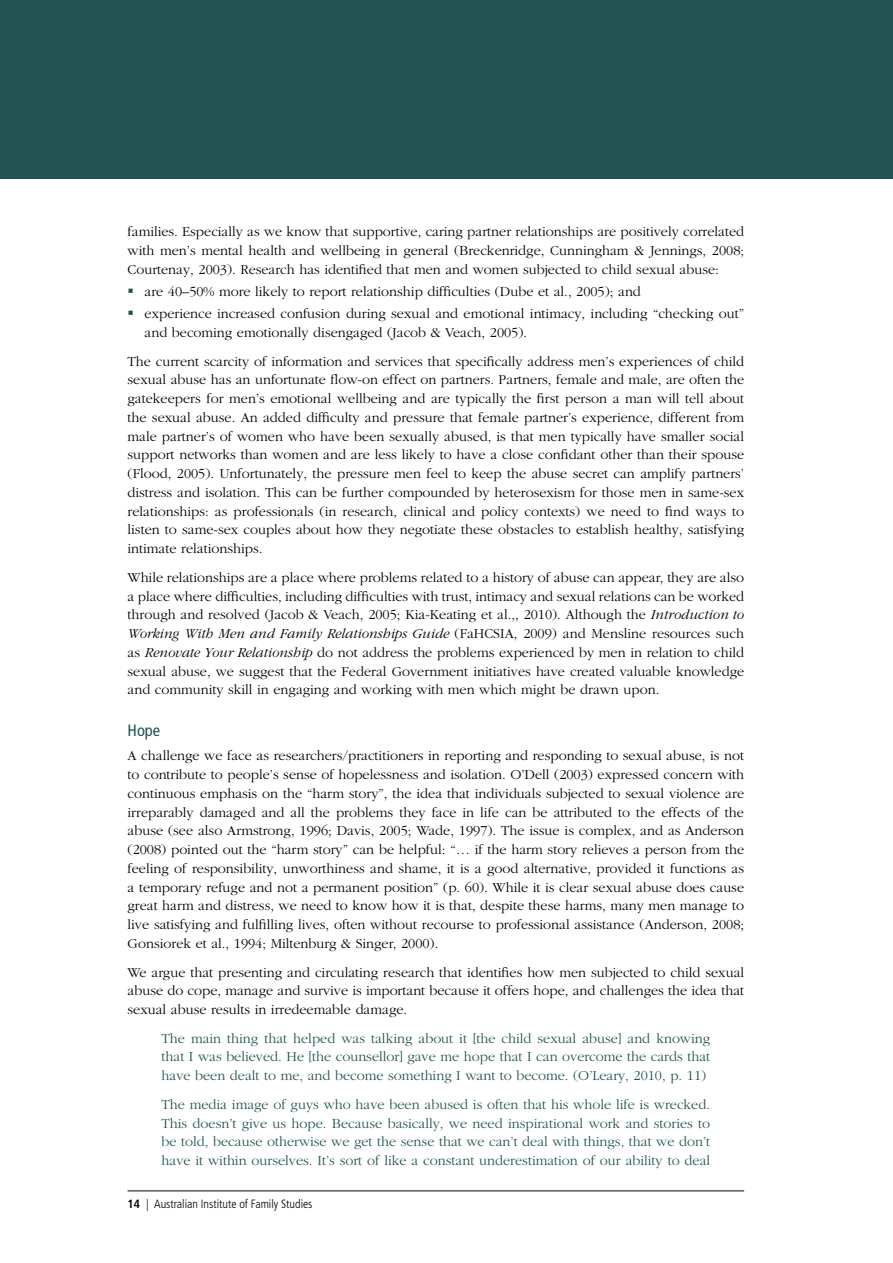
<style>
.page{position:relative;width:893px;height:1263px;background:#fff}
.page>*{position:absolute;margin:0;border:0;box-sizing:border-box;transform-origin:0 0}
.Heading_3{font:condensed 16.5px "Frutiger LT";color:#205352}
.Body_text{font:300 14.25px/18.8px "Garamond";color:#000;text-align:justify}
.t1{font:300 14.25px/18.8px "Garamond";color:#205352;text-align:justify}
.t2{font:300 condensed 12px "Frutiger LT";color:#000}
.s1{color:#205352}
.s2{font-style:italic}
.s3{font-weight:700}
</style>
<div class="page">
<hr style="left:128px;top:1190px;width:616px;height:1px;background:#000">
<div style="left:0;top:0;width:893px;height:179px;background:#205352"></div>
<p class="Body_text" style="left:128px;top:222px;width:618px">families. Especially as we know that supportive, caring partner relationships are positively correlated with men’s mental health and wellbeing in general (Breckenridge, Cunningham &amp; Jennings, 2008; Courtenay, 2003). Research has identified that men and women subjected to child sexual abuse:</p>
<p class="Body_text" style="left:128px;top:282px;width:515px"><span class="s1">▪</span> are 40–50% more likely to report relationship difficulties (Dube et al., 2005); and</p>
<p class="Body_text" style="left:145px;top:305px;width:601px;text-indent:-17px"><span class="s1">▪</span> experience increased confusion during sexual and emotional intimacy, including “checking out” and becoming emotionally disengaged (Jacob &amp; Veach, 2005).</p>
<p class="Body_text" style="left:128px;top:352px;width:618px">The current scarcity of information and services that specifically address men’s experiences of child sexual abuse has an unfortunate flow-on effect on partners. Partners, female and male, are often the gatekeepers for men’s emotional wellbeing and are typically the first person a man will tell about the sexual abuse. An added difficulty and pressure that female partner’s experience, different from male partner’s of women who have been sexually abused, is that men typically have smaller social support networks than women and are less likely to have a close confidant other than their spouse (Flood, 2005). Unfortunately, the pressure men feel to keep the abuse secret can amplify partners’ distress and isolation. This can be further compounded by heterosexism for those men in same-sex relationships: as professionals (in research, clinical and policy contexts) we need to find ways to listen to same-sex couples about how they negotiate these obstacles to establish healthy, satisfying intimate relationships.</p>
<p class="Body_text" style="left:128px;top:568px;width:618px">While relationships are a place where problems related to a history of abuse can appear, they are also a place where difficulties, including difficulties with trust, intimacy and sexual relations can be worked through and resolved (Jacob &amp; Veach, 2005; Kia-Keating et al.,, 2010). Although the <span class="s2">Introduction to Working With Men and Family Relationships Guide</span> (FaHCSIA, 2009) and Mensline resources such as <span class="s2">Renovate Your Relationship</span> do not address the problems experienced by men in relation to child sexual abuse, we suggest that the Federal Government initiatives have created valuable knowledge and community skill in engaging and working with men which might be drawn upon.</p>
<h4 class="Heading_3" style="left:128px;top:720px;width:34px">Hope</h4>
<p class="Body_text" style="left:128px;top:747px;width:618px">A challenge we face as researchers/practitioners in reporting and responding to sexual abuse, is not to contribute to people’s sense of hopelessness and isolation. O’Dell (2003) expressed concern with continuous emphasis on the “harm story”, the idea that individuals subjected to sexual violence are irreparably damaged and all the problems they face in life can be attributed to the effects of the abuse (see also Armstrong, 1996; Davis, 2005; Wade, 1997). The issue is complex, and as Anderson (2008) pointed out the “harm story” can be helpful: “… if the harm story relieves a person from the feeling of responsibility, unworthiness and shame, it is a good alternative, provided it functions as a temporary refuge and not a permanent position” (p. 60). While it is clear sexual abuse does cause great harm and distress, we need to know how it is that, despite these harms, many men manage to live satisfying and fulfilling lives, often without recourse to professional assistance (Anderson, 2008; Gonsiorek et al., 1994; Miltenburg &amp; Singer, 2000).</p>
<p class="Body_text" style="left:128px;top:963px;width:618px">We argue that presenting and circulating research that identifies how men subjected to child sexual abuse do cope, manage and survive is important because it offers hope, and challenges the idea that sexual abuse results in irredeemable damage.</p>
<p class="t1" style="left:162px;top:1029px;width:550px">The main thing that helped was talking about it [the child sexual abuse] and knowing that I was believed. He [the counsellor] gave me hope that I can overcome the cards that have been dealt to me, and become something I want to become. (O’Leary, 2010, p. 11)</p>
<p class="t1" style="left:162px;top:1095px;width:550px">The media image of guys who have been abused is often that his whole life is wrecked.<br>This doesn’t give us hope. Because basically, we need inspirational work and stories to be told, because otherwise we get the sense that we can’t deal with things, that we don’t have it within ourselves. It’s sort of like a constant underestimation of our ability to deal</p>
<p class="t2" style="left:128px;top:1197px;width:186px"><span class="s3">14</span> | Australian Institute of Family Studies</p>
</div>
